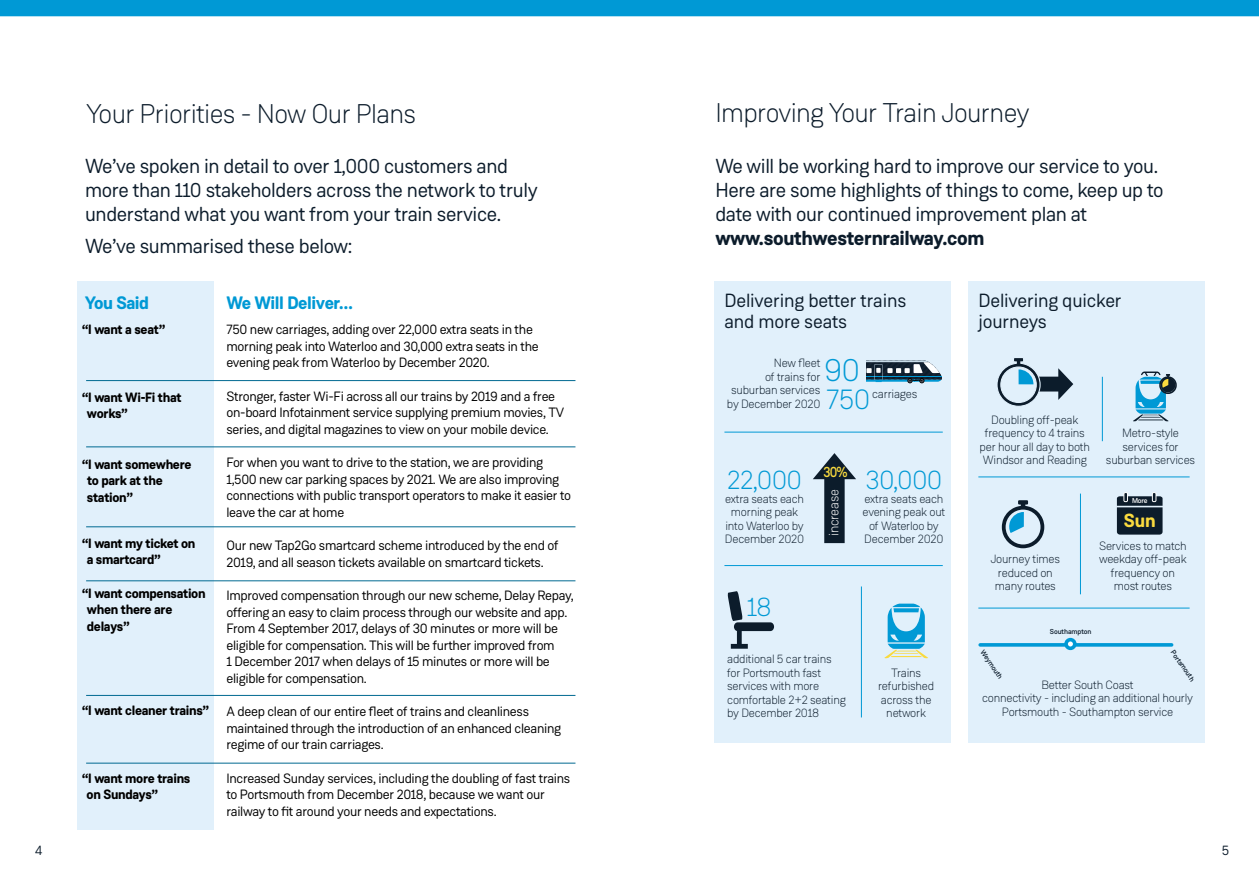
<style>
.page{position:relative;width:1259px;height:893px;background:#fff}
.page>*{position:absolute;margin:0;border:0;box-sizing:border-box;transform-origin:0 0}
.t1{font:300 31.65px "Weissenhof Grotesk";color:#0099d5}
.t2{font:300 28.2px "Weissenhof Grotesk";color:#0099d5}
.t3{font:300 27px "Weissenhof Grotesk";letter-spacing:-.025em;color:#0c1c2b}
.t4{font:300 26.4px "Weissenhof Grotesk";letter-spacing:-.03em;color:#0099d5}
.t5{font:20.25px/24px "Weissenhof Grotesk";letter-spacing:-.02em;color:#0c1c2b}
.t6{font:700 20.25px "Weissenhof Grotesk";letter-spacing:-.02em;color:#0c1c2b}
.t7{font:19.05px/21px "Weissenhof Grotesk";letter-spacing:-.01em;color:#0c1c2b}
.t8{font:700 18.9px "Weissenhof Grotesk";color:#f9da3f}
.t9{font:700 18px "Weissenhof Grotesk";letter-spacing:-.025em;color:#0099d5}
.t10{font:500 14.55px "Weissenhof Grotesk";color:#f9da3f;scale:.9 1}
.t11{font:13.5px/16.5px "Weissenhof Grotesk";letter-spacing:-.025em;color:#000}
.t12{font:700 13.5px/16.5px "Weissenhof Grotesk";letter-spacing:-.025em;color:#000}
.t13{font:300 13.5px "Weissenhof Grotesk";letter-spacing:-.02em;color:#fff}
.t14{font:13.5px "Weissenhof Grotesk";color:#0c1c2b}
.t15{font:300 12px/13.5px "Weissenhof Grotesk";letter-spacing:-.02em;color:#0c1c2b;text-align:center}
.t16{font:500 7.2px "Weissenhof Grotesk";letter-spacing:-.01em;color:#0c1c2b}
.t17{font:500 7.2px "Weissenhof Grotesk";color:#fff}
</style>
<div class="page">
<div style="left:0;top:0;width:1259px;height:16px;background:#0099d5"></div>
<div style="left:78px;top:282px;width:136px;height:548px;background:#e1f0fb"></div>
<hr style="left:86px;top:380px;width:489px;height:1px;background:#006991">
<hr style="left:86px;top:446px;width:489px;height:1px;background:#006991">
<hr style="left:86px;top:526px;width:489px;height:1px;background:#006991">
<hr style="left:86px;top:580px;width:489px;height:1px;background:#006991">
<hr style="left:86px;top:695px;width:489px;height:1px;background:#006991">
<hr style="left:86px;top:763px;width:489px;height:1px;background:#006991">
<div style="left:714px;top:282px;width:236px;height:461px;background:#e1f0fb"></div>
<svg style="left:866px;top:360px;width:76px;height:23px;background:#597587"></svg>
<div style="left:968px;top:282px;width:237px;height:461px;background:#e1f0fb"></div>
<svg style="left:727px;top:591px;width:47px;height:58px"></svg>
<svg style="left:813px;top:453px;width:43px;height:90px"></svg>
<svg style="left:884px;top:604px;width:44px;height:54px"></svg>
<hr style="left:861px;top:586px;width:1px;height:131px;background:#0099d5">
<hr style="left:724px;top:565px;width:218px;height:1px;background:#0099d5">
<hr style="left:724px;top:432px;width:218px;height:1px;background:#0099d5">
<div style="left:1123px;top:492px;width:5px;height:10px;border:1px solid #fff"></div>
<svg style="left:1117px;top:493px;width:45px;height:42px;background:#273745"></svg>
<div style="left:1152px;top:492px;width:4px;height:10px;border:1px solid #fff"></div>
<svg style="left:1002px;top:500px;width:42px;height:48px"></svg>
<hr style="left:1080px;top:494px;width:1px;height:100px;background:#0099d5">
<hr style="left:1102px;top:377px;width:1px;height:64px;background:#0099d5">
<hr style="left:978px;top:608px;width:211px;height:1px;background:#0099d5">
<hr style="left:978px;top:477px;width:211px;height:1px;background:#0099d5">
<svg style="left:1133px;top:372px;width:43px;height:49px"></svg>
<svg style="left:980px;top:643px;width:191px;height:4px"></svg>
<div style="left:1066px;top:640px;width:8px;height:8px;background:#fff;border-radius:50%"></div>
<div style="left:1064px;top:638px;width:12px;height:12px;border:4px solid #0099d5;border-radius:50%"></div>
<svg style="left:997px;top:358px;width:76px;height:49px"></svg>
<h3 class="t3" style="left:86px;top:98px;width:332px">Your Priorities - Now Our Plans</h3>
<h3 class="t5" style="left:85px;top:153px;width:454px">We’ve spoken in detail to over 1,000 customers and more than 110 stakeholders across the network to truly understand what you want from your train service.</h3>
<h3 class="t5" style="left:85px;top:234px;width:269px">We’ve summarised these below:</h3>
<h3 class="t9" style="left:85px;top:291px;width:66px">You Said</h3>
<p class="t12" style="left:82px;top:321px;width:85px">“I want a seat”</p>
<p class="t12" style="left:87px;top:389px;width:96px;text-indent:-5px">“I want Wi-Fi that works”</p>
<p class="t12" style="left:87px;top:456px;width:106px;text-indent:-5px">“I want somewhere to park at the station”</p>
<p class="t12" style="left:87px;top:535px;width:110px;text-indent:-5px">“I want my ticket on a smartcard”</p>
<p class="t12" style="left:87px;top:585px;width:120px;text-indent:-5px">“I want compensation when there are delays”</p>
<p class="t12" style="left:82px;top:703px;width:129px">“I want cleaner trains”</p>
<p class="t12" style="left:87px;top:770px;width:105px;text-indent:-5px">“I want more trains on Sundays”</p>
<h3 class="t9" style="left:226px;top:291px;width:128px">We Will Deliver...</h3>
<p class="t11" style="left:226px;top:321px;width:314px">750 new carriages, adding over 22,000 extra seats in the morning peak into Waterloo and 30,000 extra seats in the evening peak from Waterloo by December 2020.</p>
<p class="t11" style="left:226px;top:388px;width:339px">Stronger, faster Wi-Fi across all our trains by 2019 and a free on-board Infotainment service supplying premium movies, TV series, and digital magazines to view on your mobile device.</p>
<p class="t11" style="left:226px;top:454px;width:346px">For when you want to drive to the station, we are providing 1,500 new car parking spaces by 2021. We are also improving connections with public transport operators to make it easier to leave the car at home</p>
<p class="t11" style="left:226px;top:537px;width:334px">Our new Tap2Go smartcard scheme introduced by the end of<br>2019, and all season tickets available on smartcard tickets.</p>
<p class="t11" style="left:226px;top:587px;width:349px">Improved compensation through our new scheme, Delay Repay, offering an easy to claim process through our website and app.<br>From 4 September 2017, delays of 30 minutes or more will be eligible for compensation. This will be further improved from<br>1 December 2017 when delays of 15 minutes or more will be eligible for compensation.</p>
<p class="t11" style="left:226px;top:703px;width:336px">A deep clean of our entire fleet of trains and cleanliness maintained through the introduction of an enhanced cleaning regime of our train carriages.</p>
<p class="t11" style="left:226px;top:770px;width:345px">Increased Sunday services, including the doubling of fast trains to Portsmouth from December 2018, because we want our railway to fit around your needs and expectations.</p>
<h3 class="t3" style="left:715px;top:97px;width:316px">Improving Your Train Journey</h3>
<h3 class="t5" style="left:715px;top:153px;width:450px">We will be working hard to improve our service to you.<br>Here are some highlights of things to come, keep up to date with our continued improvement plan at</h3>
<h3 class="t6" style="left:715px;top:225px;width:270px">www.southwesternrailway.com</h3>
<h3 class="t7" style="left:724px;top:290px;width:183px">Delivering better trains and more seats</h3>
<h1 class="t1" style="left:823px;top:351px;width:38px">90</h1>
<p class="t15" style="left:727px;top:356px;width:95px;text-align:right">New fleet<br>of trains for suburban services by December 2020</p>
<h2 class="t2" style="left:826px;top:382px;width:45px">750</h2>
<p class="t15" style="left:872px;top:387px;width:47px">carriages</p>
<h3 class="t4" style="left:727px;top:465px;width:76px">22,000</h3>
<p class="t15" style="left:725px;top:492px;width:81px">extra seats each morning peak into Waterloo by<br>December 2020</p>
<p class="t10" style="left:823px;top:463px;width:28px">30%</p>
<p class="t13" style="left:826px;top:536px;width:48px;rotate:-90deg">increase</p>
<h3 class="t4" style="left:865px;top:465px;width:78px">30,000</h3>
<p class="t15" style="left:862px;top:492px;width:84px">extra seats each evening peak out of Waterloo by<br>December 2020</p>
<h3 class="t4" style="left:746px;top:591px;width:26px">18</h3>
<p class="t15" style="left:727px;top:652px;width:120px;text-align:left">additional 5 car trains for Portsmouth fast services with more comfortable 2+2 seating by December 2018</p>
<p class="t15" style="left:878px;top:666px;width:58px">Trains refurbished across the network</p>
<h3 class="t7" style="left:978px;top:290px;width:145px">Delivering quicker journeys</h3>
<p class="t15" style="left:979px;top:412px;width:112px">Doubling off-peak frequency to 4 trains per hour all day to both<br>Windsor and Reading</p>
<p class="t15" style="left:1106px;top:426px;width:91px">Metro-style services for suburban services</p>
<p class="t15" style="left:990px;top:552px;width:71px">Journey times reduced on many routes</p>
<p class="t17" style="left:1132px;top:496px;width:17px">More</p>
<h3 class="t8" style="left:1123px;top:508px;width:33px">Sun</h3>
<p class="t15" style="left:1099px;top:539px;width:89px">Services to match weekday off-peak frequency on most routes</p>
<p class="t16" style="left:1050px;top:627px;width:43px">Southampton</p>
<p class="t16" style="left:986px;top:648px;width:35px;rotate:55deg">Weymouth</p>
<p class="t16" style="left:1176px;top:648px;width:38px;rotate:55deg">Portsmouth</p>
<p class="t15" style="left:982px;top:678px;width:212px">Better South Coast<br>connectivity - including an additional hourly<br>Portsmouth - Southampton service</p>
<p class="t14" style="left:35px;top:842px;width:9px">4</p>
<p class="t14" style="left:1221px;top:842px;width:9px">5</p>
</div>
